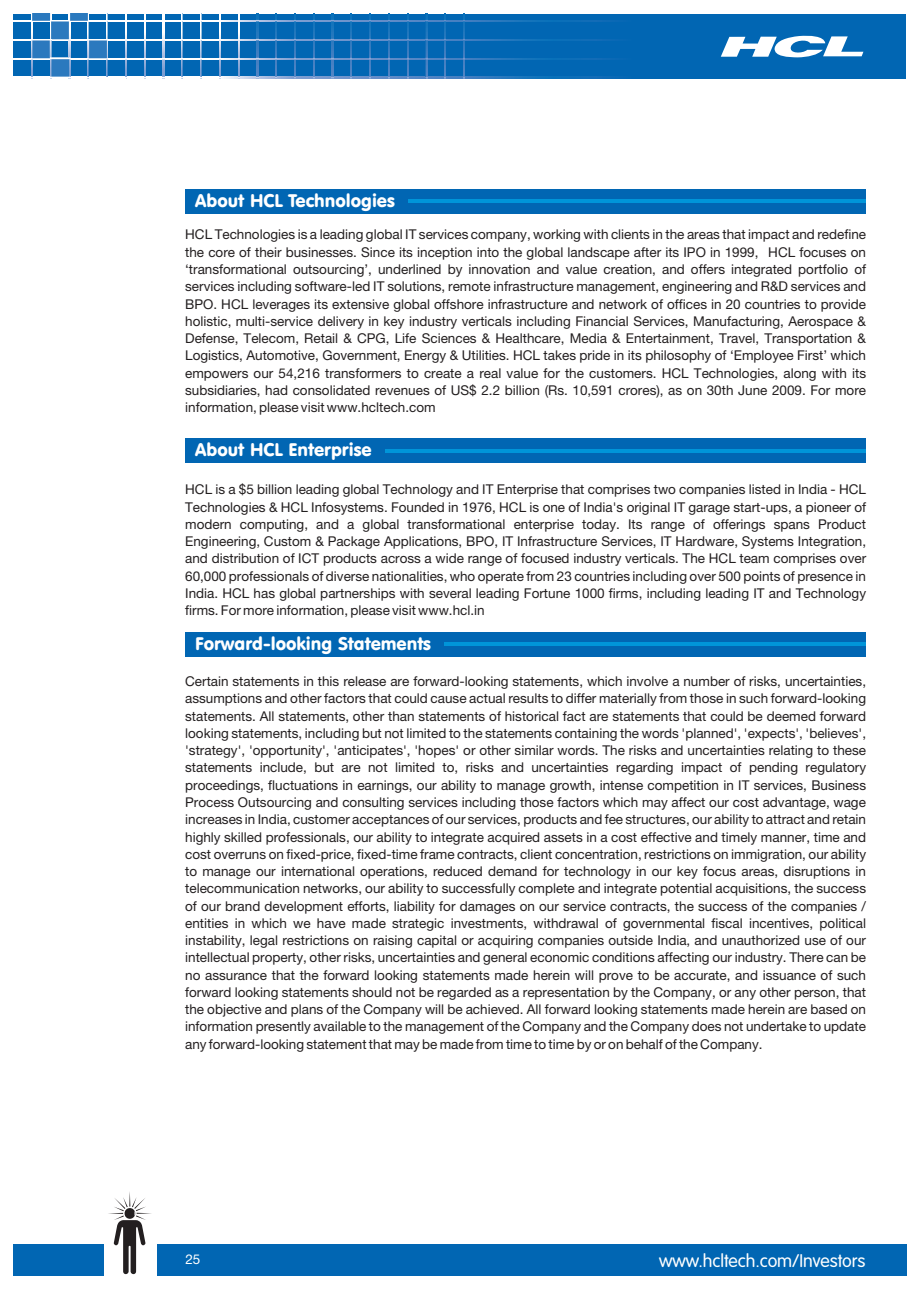
<style>
.page{position:relative;width:920px;height:1290px;background:#fff}
.page>*{position:absolute;margin:0;border:0;box-sizing:border-box;transform-origin:0 0}
.t1{font:18px "VAG Rounded BT";color:#fff}
.t2{font:18px "VAG Rounded Lt";color:#fff}
.t3{font:13.5px/17.2px "Helvetica Neue";color:#231f20;text-align:justify}
.t4{font:13.5px "Helvetica Neue";color:#fff}
</style>
<div class="page">
<div style="left:14px;top:14px;width:892px;height:65px;background:#0166b3"></div>
<img style="left:14px;top:21px;width:597px;height:1px">
<img style="left:14px;top:39px;width:597px;height:2px">
<img style="left:14px;top:58px;width:597px;height:1px">
<img style="left:14px;top:77px;width:597px;height:1px">
<img style="left:238px;top:14px;width:1px;height:65px">
<img style="left:219px;top:14px;width:1px;height:65px">
<img style="left:200px;top:14px;width:2px;height:65px">
<img style="left:182px;top:14px;width:1px;height:65px">
<img style="left:163px;top:14px;width:1px;height:65px">
<img style="left:144px;top:14px;width:1px;height:65px">
<img style="left:125px;top:14px;width:1px;height:63px">
<img style="left:106px;top:14px;width:2px;height:63px">
<img style="left:88px;top:14px;width:1px;height:65px">
<img style="left:69px;top:40px;width:1px;height:39px">
<img style="left:50px;top:21px;width:1px;height:58px">
<img style="left:31px;top:14px;width:2px;height:65px">
<img style="left:463px;top:14px;width:2px;height:65px">
<img style="left:445px;top:14px;width:1px;height:65px">
<img style="left:426px;top:14px;width:1px;height:65px">
<img style="left:407px;top:14px;width:1px;height:65px">
<img style="left:388px;top:14px;width:2px;height:65px">
<img style="left:370px;top:14px;width:1px;height:65px">
<img style="left:351px;top:14px;width:1px;height:65px">
<img style="left:332px;top:14px;width:1px;height:65px">
<img style="left:313px;top:14px;width:1px;height:65px">
<img style="left:294px;top:14px;width:2px;height:65px">
<img style="left:276px;top:14px;width:1px;height:65px">
<img style="left:257px;top:14px;width:1px;height:65px">
<img style="left:69px;top:14px;width:19px;height:7px">
<img style="left:32px;top:14px;width:19px;height:7px">
<img style="left:106px;top:77px;width:20px;height:2px">
<img style="left:51px;top:21px;width:19px;height:19px">
<img style="left:88px;top:39px;width:19px;height:20px">
<img style="left:32px;top:39px;width:20px;height:20px">
<img style="left:50px;top:58px;width:19px;height:19px">
<svg style="left:721px;top:35px;width:142px;height:22px"></svg>
<div style="left:157px;top:1244px;width:749px;height:32px;background:#0166b3"></div>
<svg style="left:108px;top:1192px;width:43px;height:82px"></svg>
<div style="left:14px;top:1244px;width:90px;height:32px;background:#0166b3"></div>
<div style="left:185px;top:189px;width:681px;height:25px;background:#0166b3"></div>
<div style="left:185px;top:438px;width:681px;height:25px;background:#0166b3"></div>
<div style="left:185px;top:632px;width:681px;height:25px;background:#0166b3"></div>
<hr style="left:408px;top:200px;width:458px;height:3px;background:#0095d9">
<hr style="left:385px;top:449px;width:481px;height:3px;background:#0095d9">
<hr style="left:444px;top:643px;width:422px;height:3px;background:#0095d9">
<h1 class="t1" style="left:195px;top:193px;width:201px">About HCL Technologies</h1>
<p class="t3" style="left:185px;top:227px;width:682px">HCL Technologies is a leading global IT services company, working with clients in the areas that impact and redefine the core of their businesses. Since its inception into the global landscape after its IPO in 1999, HCL focuses on ‘transformational outsourcing’, underlined by innovation and value creation, and offers integrated portfolio of services including software-led IT solutions, remote infrastructure management, engineering and R&amp;D services and BPO. HCL leverages its extensive global offshore infrastructure and network of offices in 20 countries to provide holistic, multi-service delivery in key industry verticals including Financial Services, Manufacturing, Aerospace &amp; Defense, Telecom, Retail &amp; CPG, Life Sciences &amp; Healthcare, Media &amp; Entertainment, Travel, Transportation &amp; Logistics, Automotive, Government, Energy &amp; Utilities. HCL takes pride in its philosophy of ‘Employee First’ which empowers our 54,216 transformers to create a real value for the customers. HCL Technologies, along with its subsidiaries, had consolidated revenues of US$ 2.2 billion (Rs. 10,591 crores), as on 30th June 2009. For more information, please visit www.hcltech.com</p>
<h1 class="t1" style="left:195px;top:443px;width:178px">About HCL Enterprise</h1>
<p class="t3" style="left:185px;top:482px;width:683px">HCL is a $5 billion leading global Technology and IT Enterprise that comprises two companies listed in India - HCL Technologies &amp; HCL Infosystems. Founded in 1976, HCL is one of India's original IT garage start-ups, a pioneer of modern computing, and a global transformational enterprise today. Its range of offerings spans Product Engineering, Custom &amp; Package Applications, BPO, IT Infrastructure Services, IT Hardware, Systems Integration, and distribution of ICT products across a wide range of focused industry verticals. The HCL team comprises over 60,000 professionals of diverse nationalities, who operate from 23 countries including over 500 points of presence in India. HCL has global partnerships with several leading Fortune 1000 firms, including leading IT and Technology firms. For more information, please visit www.hcl.in</p>
<h1 class="t1" style="left:195px;top:636px;width:237px">Forward-looking Statements</h1>
<p class="t3" style="left:185px;top:674px;width:682px">Certain statements in this release are forward-looking statements, which involve a number of risks, uncertainties, assumptions and other factors that could cause actual results to differ materially from those in such forward-looking statements. All statements, other than statements of historical fact are statements that could be deemed forward looking statements, including but not limited to the statements containing the words 'planned', 'expects', 'believes', 'strategy', 'opportunity', 'anticipates', 'hopes' or other similar words. The risks and uncertainties relating to these statements include, but are not limited to, risks and uncertainties regarding impact of pending regulatory proceedings, fluctuations in earnings, our ability to manage growth, intense competition in IT services, Business Process Outsourcing and consulting services including those factors which may affect our cost advantage, wage increases in India, customer acceptances of our services, products and fee structures, our ability to attract and retain highly skilled professionals, our ability to integrate acquired assets in a cost effective and timely manner, time and cost overruns on fixed-price, fixed-time frame contracts, client concentration, restrictions on immigration, our ability to manage our international operations, reduced demand for technology in our key focus areas, disruptions in telecommunication networks, our ability to successfully complete and integrate potential acquisitions, the success of our brand development efforts, liability for damages on our service contracts, the success of the companies / entities in which we have made strategic investments, withdrawal of governmental fiscal incentives, political instability, legal restrictions on raising capital or acquiring companies outside India, and unauthorized use of our intellectual property, other risks, uncertainties and general economic conditions affecting our industry. There can be no assurance that the forward looking statements made herein will prove to be accurate, and issuance of such forward looking statements should not be regarded as a representation by the Company, or any other person, that the objective and plans of the Company will be achieved. All forward looking statements made herein are based on information presently available to the management of the Company and the Company does not undertake to update any forward-looking statement that may be made from time to time by or on behalf of the Company.</p>
<p class="t4" style="left:185px;top:1253px;width:17px">25</p>
<h1 class="t2" style="left:659px;top:1253px;width:208px">www.hcltech.com/Investors</h1>
</div>
